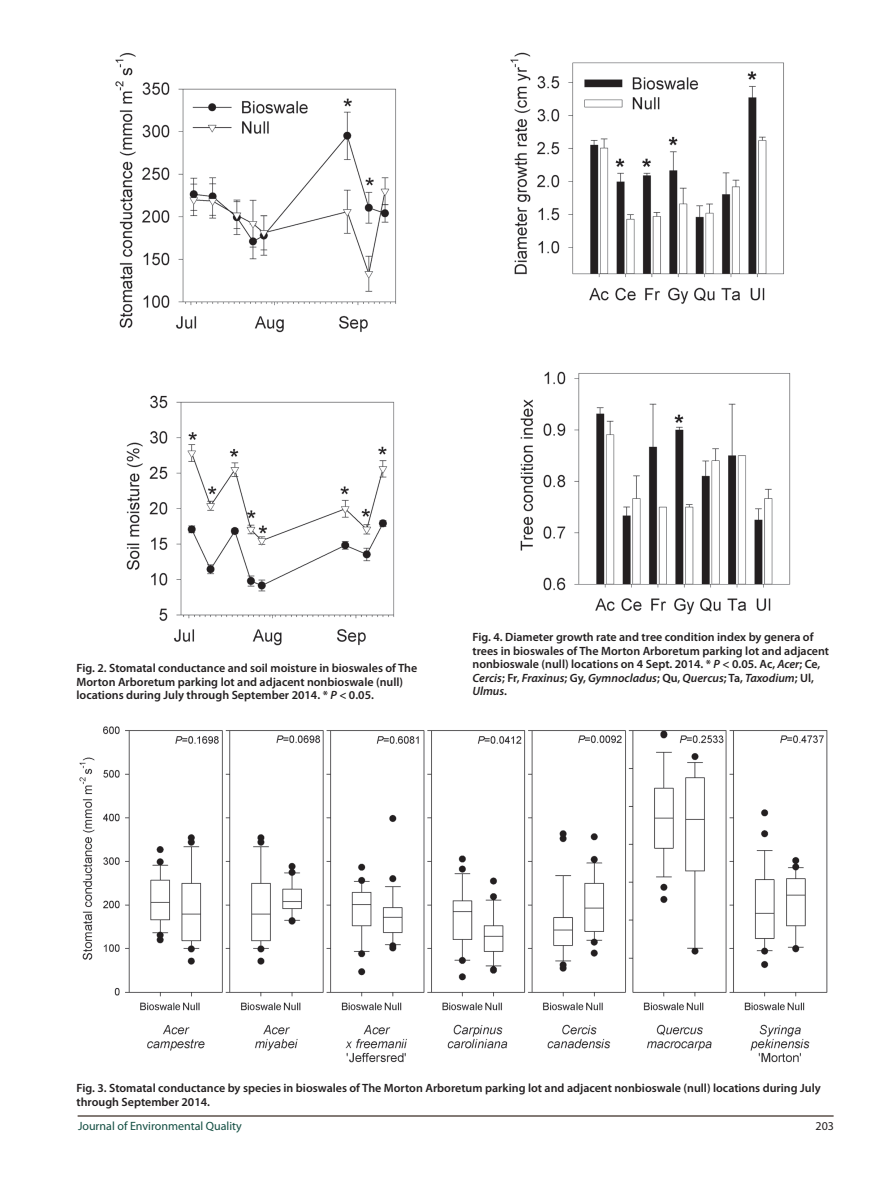
<style>
.page{position:relative;width:891px;height:1188px;background:#fff}
.page>*{position:absolute;margin:0;border:0;box-sizing:border-box;transform-origin:0 0}
.t1{font:600 12px/13.5px "Myriad Pro";color:#231f20}
.t2{font:12px "Myriad Pro";color:#124d41}
.t3{font:12px "Myriad Pro";color:#231f20}
.s1{font-style:italic}
</style>
<div class="page">
<hr style="left:78px;top:1115px;width:756px;height:2px;background:#5b504a">
<img style="left:115px;top:53px;width:282px;height:593px">
<img style="left:79px;top:726px;width:749px;height:337px">
<img style="left:510px;top:52px;width:281px;height:563px">
<p class="t1" style="left:76px;top:661px;width:342px">Fig. 2. Stomatal conductance and soil moisture in bioswales of The<br>Morton Arboretum parking lot and adjacent nonbioswale (null) locations during July through September 2014. * <span class="s1">P</span> &lt; 0.05.</p>
<p class="t1" style="left:472px;top:630px;width:358px">Fig. 4. Diameter growth rate and tree condition index by genera of trees in bioswales of The Morton Arboretum parking lot and adjacent nonbioswale (null) locations on 4 Sept. 2014. * <span class="s1">P</span> &lt; 0.05. Ac, <span class="s1">Acer</span>; Ce, <span class="s1">Cercis</span>; Fr, <span class="s1">Fraxinus</span>; Gy, <span class="s1">Gymnocladus</span>; Qu, <span class="s1">Quercus</span>; Ta, <span class="s1">Taxodium</span>; Ul, <span class="s1">Ulmus</span>.</p>
<p class="t1" style="left:76px;top:1081px;width:746px">Fig. 3. Stomatal conductance by species in bioswales of The Morton Arboretum parking lot and adjacent nonbioswale (null) locations during July through September 2014.</p>
<p class="t2" style="left:78px;top:1119px;width:165px">Journal of Environmental Quality</p>
<p class="t3" style="left:816px;top:1119px;width:20px">203</p>
</div>
